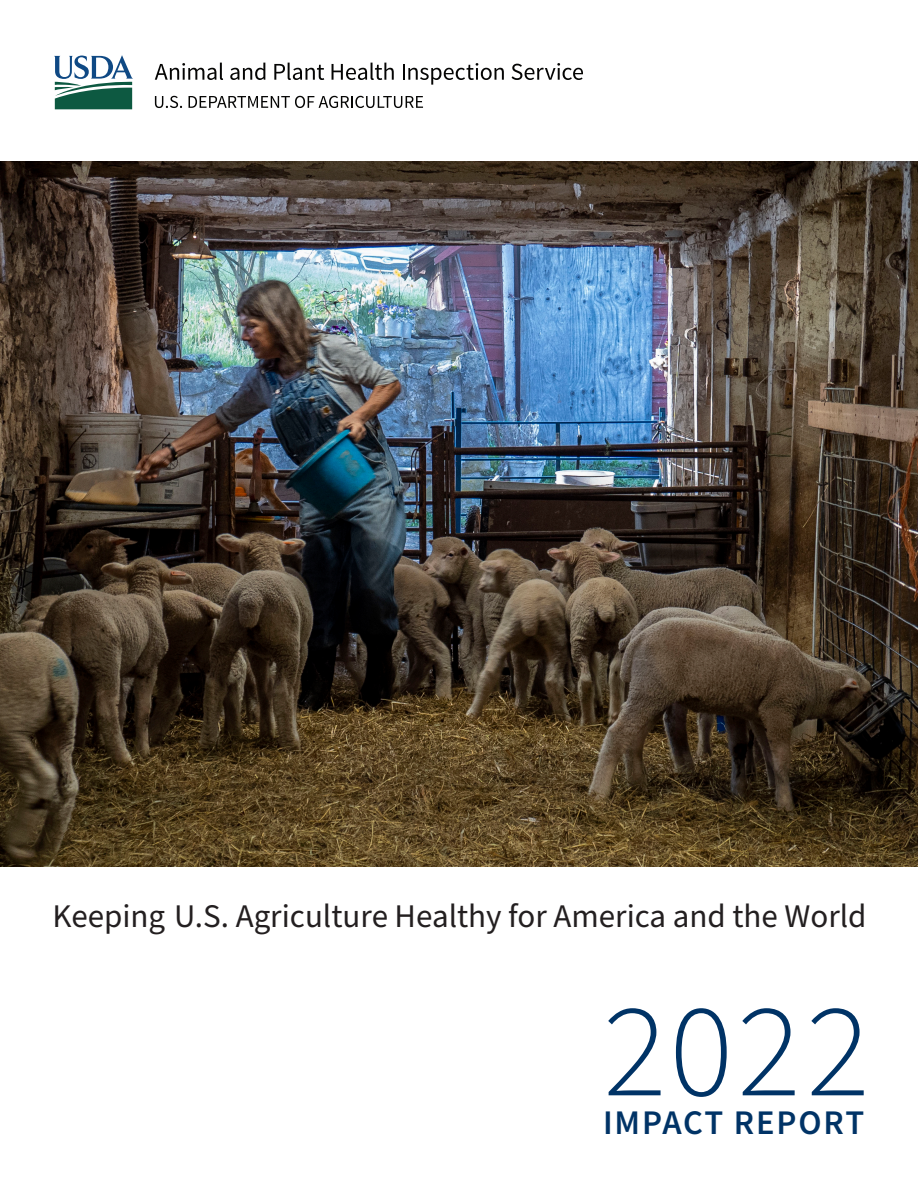
<style>
.page{position:relative;width:918px;height:1188px;background:#fff}
.page>*{position:absolute;margin:0;border:0;box-sizing:border-box;transform-origin:0 0}
.year-program_page{font:300 133.5px "Source Sans Pro";color:#036}
.head-program_page{font:34.5px "Source Sans Variable";letter-spacing:.055em;color:#036}
.subhead_titlepage{font:33px "Source Sans Pro";color:#231f20}
</style>
<div class="page">
<svg style="left:155px;top:63px;width:68px;height:17px"></svg>
<svg style="left:230px;top:63px;width:35px;height:17px"></svg>
<svg style="left:274px;top:63px;width:50px;height:17px"></svg>
<svg style="left:332px;top:63px;width:62px;height:17px"></svg>
<svg style="left:403px;top:63px;width:101px;height:22px"></svg>
<svg style="left:512px;top:63px;width:71px;height:17px"></svg>
<svg style="left:155px;top:96px;width:27px;height:12px"></svg>
<svg style="left:189px;top:96px;width:234px;height:12px"></svg>
<svg style="left:54px;top:55px;width:79px;height:54px"></svg>
<img style="left:0;top:162px;width:918px;height:704px">
<p class="subhead_titlepage" style="left:52px;top:894px;width:816px">Keeping U.S. Agriculture Healthy for America and the World</p>
<p class="year-program_page" style="left:603px;top:962px;width:268px">2022</p>
<p class="head-program_page" style="left:603px;top:1102px;width:263px">IMPACT REPORT</p>
</div>
